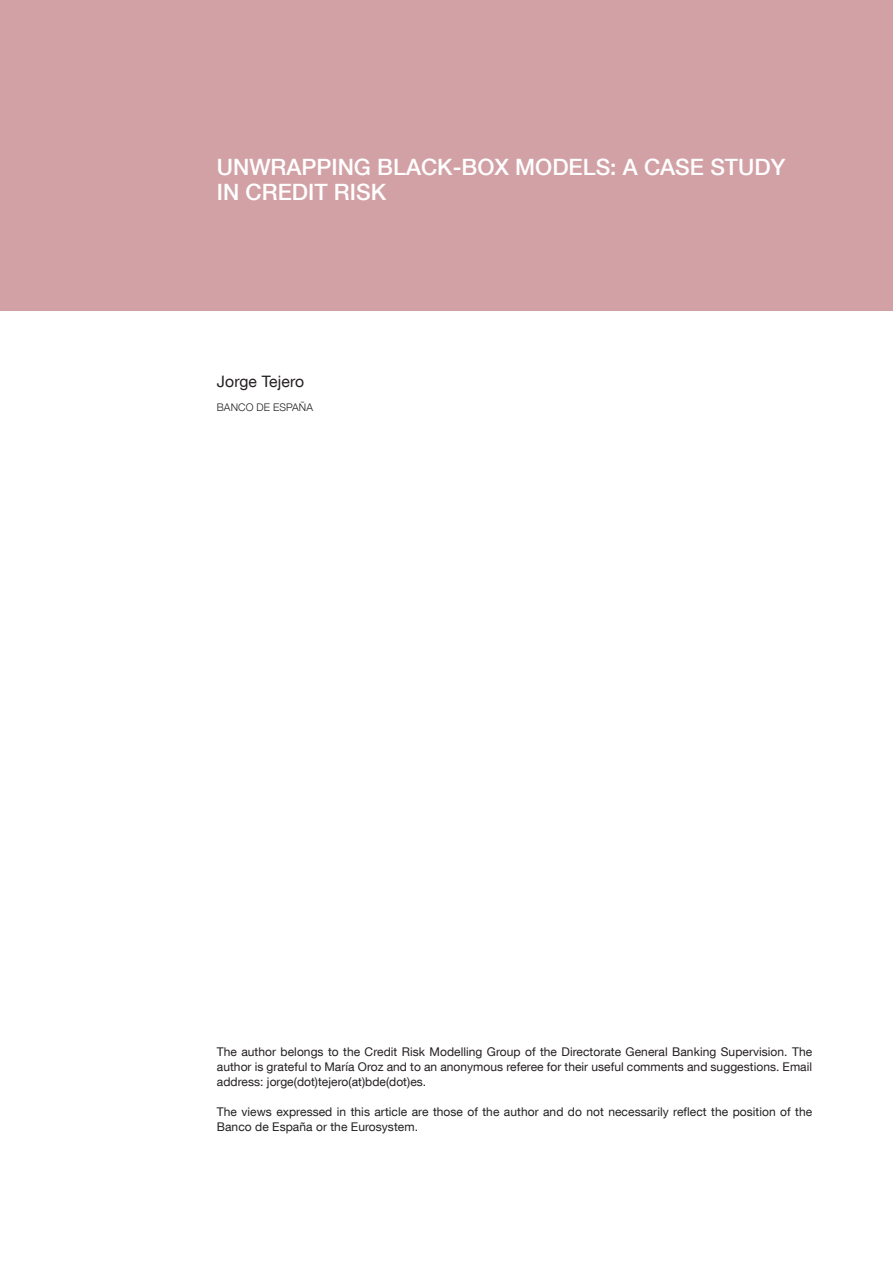
<style>
.page{position:relative;width:893px;height:1263px;background:#fff}
.page>*{position:absolute;margin:0;border:0;box-sizing:border-box;transform-origin:0 0}
.Título_presentación{font:500 22.5px/25.5px "Bd E Neue Helvetica";color:#fff}
.Portadilla_Autor{font:15.75px "Bd E Neue Helvetica";letter-spacing:.01em;color:#231f20}
.Portadilla_citas{font:12px/15px "Bd E Neue Helvetica";letter-spacing:.005em;color:#231f20;text-align:justify}
.Portadilla_Instituci{font:300 10.5px "Bd E Neue Helvetica";letter-spacing:.01em;color:#231f20}
</style>
<div class="page">
<div style="left:0;top:0;width:893px;height:310px;background:#d2a1a6"></div>
<h2 class="Título_presentación" style="left:217px;top:154px;width:570px">UNWRAPPING BLACK-BOX MODELS: A CASE STUDY<br>IN CREDIT RISK</h2>
<p class="Portadilla_Autor" style="left:217px;top:371px;width:89px">Jorge Tejero</p>
<p class="Portadilla_Instituci" style="left:217px;top:400px;width:98px">BANCO DE ESPAÑA</p>
<p class="Portadilla_citas" style="left:217px;top:1044px;width:597px">The author belongs to the Credit Risk Modelling Group of the Directorate General Banking Supervision. The author is grateful to María Oroz and to an anonymous referee for their useful comments and suggestions. Email address: jorge(dot)tejero(at)bde(dot)es.</p>
<p class="Portadilla_citas" style="left:217px;top:1104px;width:597px">The views expressed in this article are those of the author and do not necessarily reflect the position of the<br>Banco de España or the Eurosystem.</p>
</div>
